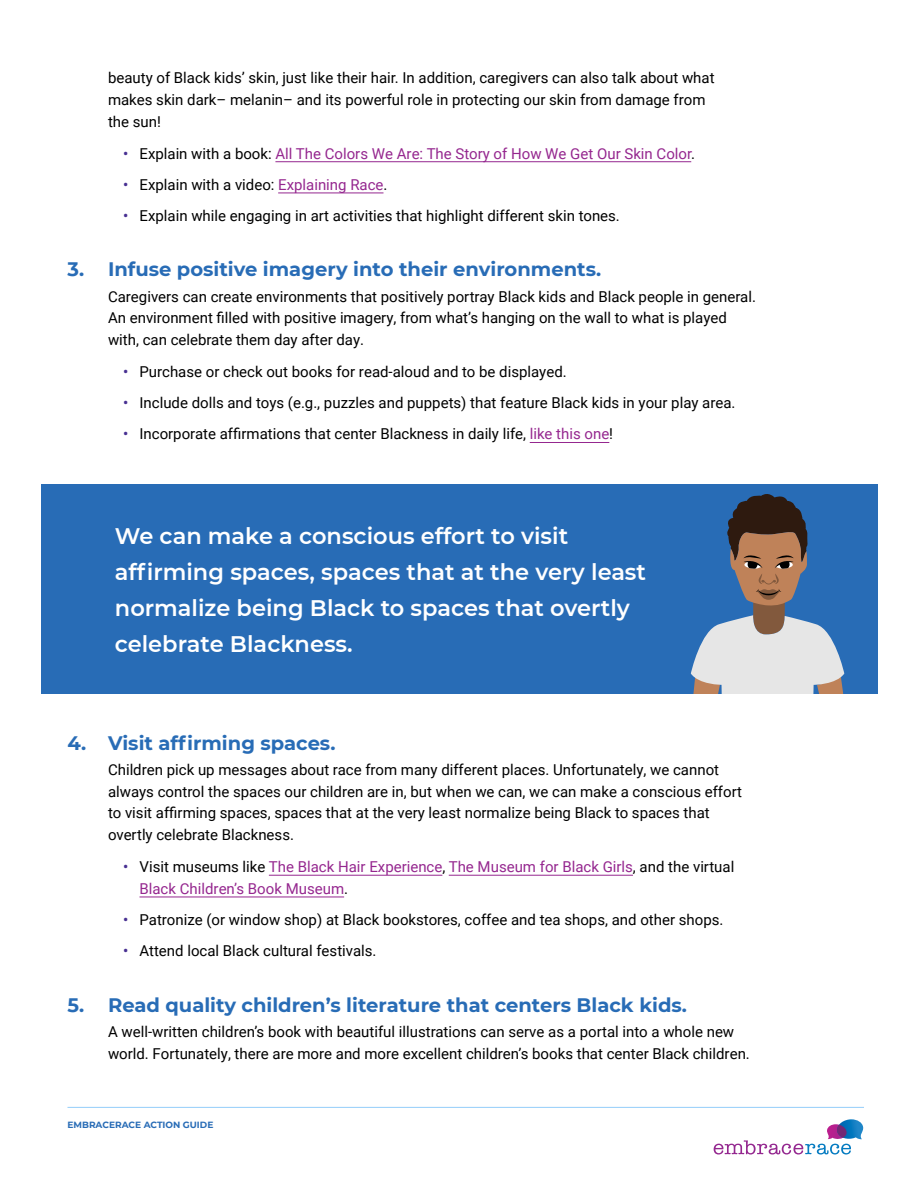
<style>
.page{position:relative;width:918px;height:1188px;background:#fff}
.page>*{position:absolute;margin:0;border:0;box-sizing:border-box;transform-origin:0 0}
.t1{font:600 22.5px/36px "Montserrat";color:#fff}
.t2{font:700 19.5px "Montserrat";color:#286cb6}
.t3{font:15px/21.8px "Roboto";color:#000}
.t4{font:15px/21.8px "Roboto";color:#95278f}
.t5{font:700 9px "Montserrat";color:#286cb6}
.s1{font-weight:500;color:#483092}
.s2{color:#000}
.s3{color:#95278f}
</style>
<div class="page">
<svg style="left:714px;top:1119px;width:150px;height:36px"></svg>
<hr style="left:68px;top:1107px;width:796px;height:1px;background:#93cefa">
<hr style="left:275px;top:161px;width:416px;height:1px;background:#95278f">
<hr style="left:278px;top:193px;width:106px;height:1px;background:#95278f">
<hr style="left:530px;top:442px;width:79px;height:1px;background:#95278f">
<hr style="left:269px;top:875px;width:173px;height:1px;background:#95278f">
<hr style="left:449px;top:875px;width:184px;height:1px;background:#95278f">
<hr style="left:140px;top:897px;width:204px;height:1px;background:#95278f">
<div style="left:41px;top:484px;width:837px;height:209px;background:#286cb6"></div>
<svg style="left:690px;top:494px;width:155px;height:199px"></svg>
<p class="t3" style="left:108px;top:66px;width:608px">beauty of Black kids’ skin, just like their hair. In addition, caregivers can also talk about what makes skin dark– melanin– and its powerful role in protecting our skin from damage from the sun!</p>
<p class="t4" style="left:123px;top:142px;width:574px"><span class="s1">•</span> <span class="s2">Explain with a book:</span> All The Colors We Are: The Story of How We Get Our Skin Color<span class="s2">.</span></p>
<p class="t3" style="left:123px;top:173px;width:266px"><span class="s1">•</span> Explain with a video: <span class="s3">Explaining Race</span>.</p>
<p class="t3" style="left:123px;top:204px;width:498px"><span class="s1">•</span> Explain while engaging in art activities that highlight different skin tones.</p>
<h2 class="t2" style="left:68px;top:255px;width:535px">3. Infuse positive imagery into their environments.</h2>
<p class="t3" style="left:108px;top:285px;width:650px">Caregivers can create environments that positively portray Black kids and Black people in general.<br>An environment filled with positive imagery, from what’s hanging on the wall to what is played with, can celebrate them day after day.</p>
<p class="t3" style="left:123px;top:360px;width:445px"><span class="s1">•</span> Purchase or check out books for read-aloud and to be displayed.</p>
<p class="t3" style="left:123px;top:392px;width:614px"><span class="s1">•</span> Include dolls and toys (e.g., puzzles and puppets) that feature Black kids in your play area.</p>
<p class="t3" style="left:123px;top:423px;width:492px"><span class="s1">•</span> Incorporate affirmations that center Blackness in daily life, <span class="s3">like this one</span>!</p>
<h1 class="t1" style="left:115px;top:517px;width:533px">We can make a conscious effort to visit affirming spaces, spaces that at the very least normalize being Black to spaces that overtly celebrate Blackness.</h1>
<h2 class="t2" style="left:68px;top:729px;width:269px">4. Visit affirming spaces.</h2>
<p class="t3" style="left:108px;top:758px;width:635px">Children pick up messages about race from many different places. Unfortunately, we cannot always control the spaces our children are in, but when we can, we can make a conscious effort to visit affirming spaces, spaces that at the very least normalize being Black to spaces that overtly celebrate Blackness.</p>
<p class="t4" style="left:140px;top:855px;width:596px;text-indent:-17px"><span class="s1">•</span> <span class="s2">Visit museums like</span> The Black Hair Experience<span class="s2">,</span> The Museum for Black Girls<span class="s2">, and the virtual<br></span>Black Children’s Book Museum<span class="s2">.</span></p>
<p class="t3" style="left:123px;top:908px;width:602px"><span class="s1">•</span> Patronize (or window shop) at Black bookstores, coffee and tea shops, and other shops.</p>
<p class="t3" style="left:123px;top:940px;width:255px"><span class="s1">•</span> Attend local Black cultural festivals.</p>
<h2 class="t2" style="left:68px;top:991px;width:621px">5. Read quality children’s literature that centers Black kids.</h2>
<p class="t3" style="left:108px;top:1020px;width:643px">A well-written children’s book with beautiful illustrations can serve as a portal into a whole new world. Fortunately, there are more and more excellent children’s books that center Black children.</p>
<p class="t5" style="left:68px;top:1118px;width:147px">EMBRACERACE ACTION GUIDE</p>
</div>
